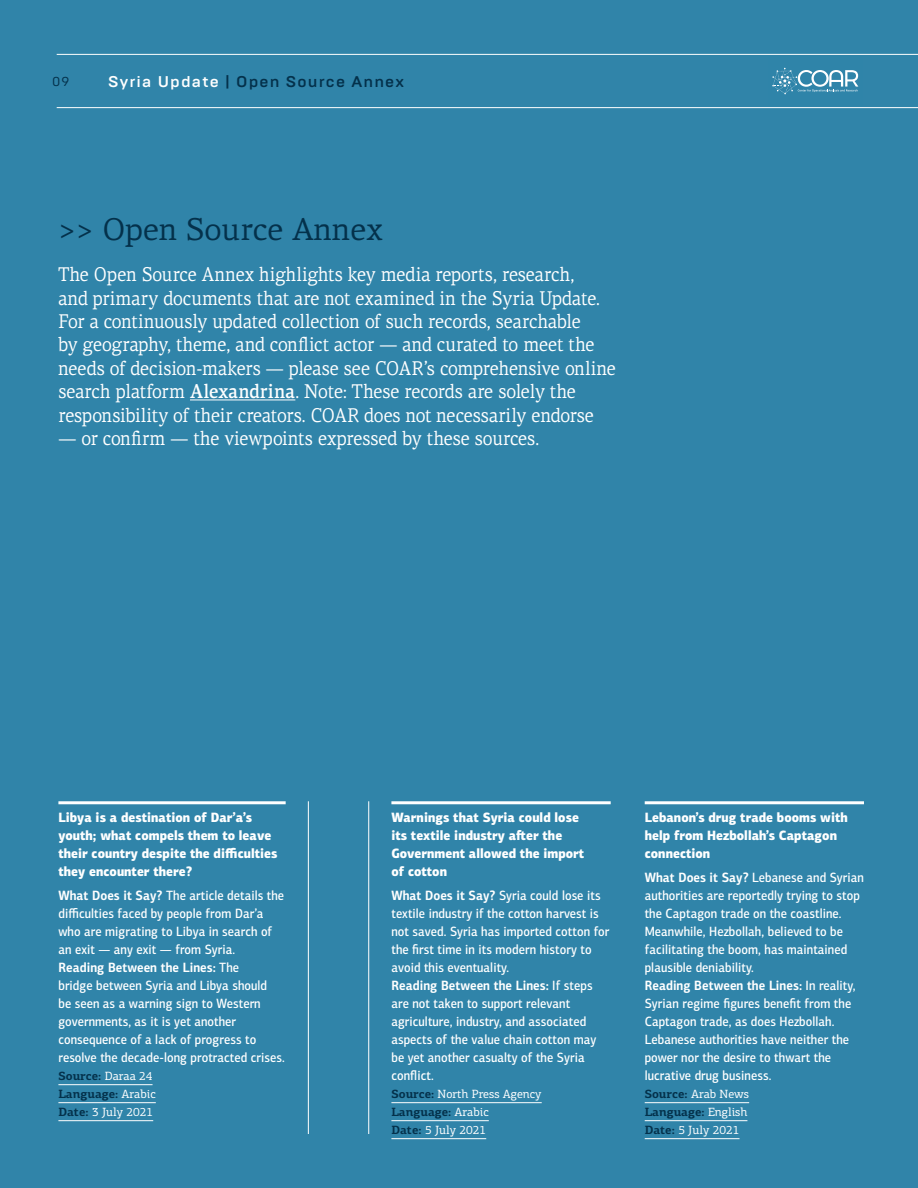
<style>
.page{position:relative;width:918px;height:1188px;background:#3084a9}
.page>*{position:absolute;margin:0;border:0;box-sizing:border-box;transform-origin:0 0}
.Title_Anex{font:31.5px "PF Centro Serif Pro";color:#04314b}
.BellowTitle_Anex{font:19.95px/23.4px "PF Centro Serif Pro";letter-spacing:-.005em;color:#fff;scale:.9 1}
.t1{font:500 15.45px "Brutal Type";letter-spacing:.07em;color:#04314b;scale:1.06 1}
.Body_Anex{font:500 13.5px/18px "PF Centro Sans Pro";letter-spacing:.005em;color:#fff;scale:.89 1}
.Headline_Anex{font:900 13.5px/18px "PF Centro Sans Pro";letter-spacing:.005em;color:#fff;scale:.89 1}
.t2{font:12.9px "Brutal Type";color:#04314b;scale:1.06 1}
.SourceLanguageDate{font:12px "PF Centro Slab Pro";color:#fff}
.SourceLanguageDate-2{font:700 12px "PF Centro Slab Pro";color:#04314b}
.s1{color:#fff}
.s2{font-weight:500}
.s3{font-weight:700}
.s4{font-weight:400;color:#fff}
.s5{font-weight:700;color:#04314b}
</style>
<div class="page">
<hr style="left:57px;top:107px;width:861px;height:1px;background:#fff">
<hr style="left:57px;top:54px;width:861px;height:1px;background:#fff">
<svg style="left:772px;top:68px;width:86px;height:26px"></svg>
<hr style="left:190px;top:400px;width:105px;height:1px;background:#fff">
<hr style="left:368px;top:801px;width:1px;height:333px;background:#fff">
<hr style="left:308px;top:801px;width:1px;height:333px;background:#fff">
<hr style="left:391px;top:801px;width:220px;height:3px;background:#fff">
<hr style="left:391px;top:1102px;width:151px;height:1px;background:#fff">
<hr style="left:391px;top:1120px;width:98px;height:1px;background:#fff">
<hr style="left:391px;top:1138px;width:95px;height:1px;background:#fff">
<hr style="left:645px;top:801px;width:219px;height:3px;background:#fff">
<hr style="left:645px;top:1102px;width:104px;height:1px;background:#fff">
<hr style="left:645px;top:1120px;width:102px;height:1px;background:#fff">
<hr style="left:645px;top:1138px;width:95px;height:1px;background:#fff">
<hr style="left:58px;top:801px;width:228px;height:3px;background:#fff">
<hr style="left:58px;top:1084px;width:95px;height:1px;background:#fff">
<hr style="left:58px;top:1102px;width:98px;height:1px;background:#fff">
<hr style="left:58px;top:1120px;width:95px;height:1px;background:#fff">
<p class="t2" style="left:52px;top:74px;width:18px">09</p>
<p class="t1" style="left:108px;top:72px;width:281px"><span class="s1">Syria Update</span> | Open Source Annex</p>
<p class="Title_Anex" style="left:58px;top:210px;width:326px">&gt;&gt; Open Source Annex</p>
<p class="BellowTitle_Anex" style="left:58px;top:263px;width:621px">The Open Source Annex highlights key media reports, research,<br>and primary documents that are not examined in the Syria Update.<br>For a continuously updated collection of such records, searchable<br>by geography, theme, and conflict actor — and curated to meet the needs of decision-makers — please see COAR’s comprehensive online search platform <span class="s2">Alexandrina</span>. Note: These records are solely the responsibility of their creators. COAR does not necessarily endorse</p>
<p class="BellowTitle_Anex" style="left:58px;top:427px;width:536px">— or confirm — the viewpoints expressed by these sources.</p>
<p class="Headline_Anex" style="left:58px;top:809px;width:248px">Libya is a destination of Dar’a’s youth; what compels them to leave their country despite the difficulties they encounter there?</p>
<p class="Body_Anex" style="left:58px;top:886px;width:255px"><span class="s3">What Does it Say?</span> The article details the difficulties faced by people from Dar’a who are migrating to Libya in search of an exit — any exit — from Syria.</p>
<p class="Body_Anex" style="left:58px;top:958px;width:256px"><span class="s3">Reading Between the Lines:</span> The<br>bridge between Syria and Libya should<br>be seen as a warning sign to Western governments, as it is yet another consequence of a lack of progress to resolve the decade-long protracted crises.</p>
<p class="SourceLanguageDate-2" style="left:58px;top:1068px;width:96px">Source: <span class="s4">Daraa 24</span></p>
<p class="SourceLanguageDate-2" style="left:58px;top:1086px;width:99px">Language: <span class="s4">Arabic</span></p>
<p class="SourceLanguageDate" style="left:58px;top:1105px;width:96px"><span class="s5">Date:</span> 3 July 2021</p>
<p class="Headline_Anex" style="left:391px;top:809px;width:218px">Warnings that Syria could lose its textile industry after the<br>Government allowed the import of cotton</p>
<p class="Body_Anex" style="left:391px;top:886px;width:246px"><span class="s3">What Does it Say?</span> Syria could lose its textile industry if the cotton harvest is not saved. Syria has imported cotton for the first time in its modern history to avoid this eventuality.</p>
<p class="Body_Anex" style="left:391px;top:976px;width:232px"><span class="s3">Reading Between the Lines:</span> If steps are not taken to support relevant agriculture, industry, and associated aspects of the value chain cotton may be yet another casualty of the Syria conflict.</p>
<p class="SourceLanguageDate" style="left:391px;top:1087px;width:152px"><span class="s5">Source:</span> North Press Agency</p>
<p class="SourceLanguageDate-2" style="left:391px;top:1104px;width:99px">Language: <span class="s4">Arabic</span></p>
<p class="SourceLanguageDate" style="left:391px;top:1123px;width:96px"><span class="s5">Date:</span> 5 July 2021</p>
<p class="Headline_Anex" style="left:645px;top:809px;width:230px">Lebanon’s drug trade booms with help from Hezbollah’s Captagon connection</p>
<p class="Body_Anex" style="left:645px;top:868px;width:248px"><span class="s3">What Does it Say?</span> Lebanese and Syrian authorities are reportedly trying to stop the Captagon trade on the coastline.<br>Meanwhile, Hezbollah, believed to be facilitating the boom, has maintained plausible deniability.</p>
<p class="Body_Anex" style="left:645px;top:976px;width:238px"><span class="s3">Reading Between the Lines:</span> In reality, Syrian regime figures benefit from the Captagon trade, as does Hezbollah.<br>Lebanese authorities have neither the power nor the desire to thwart the lucrative drug business.</p>
<p class="SourceLanguageDate" style="left:645px;top:1087px;width:106px"><span class="s5">Source:</span> Arab News</p>
<p class="SourceLanguageDate-2" style="left:645px;top:1104px;width:104px">Language: <span class="s4">English</span></p>
<p class="SourceLanguageDate" style="left:645px;top:1123px;width:96px"><span class="s5">Date:</span> 5 July 2021</p>
</div>
